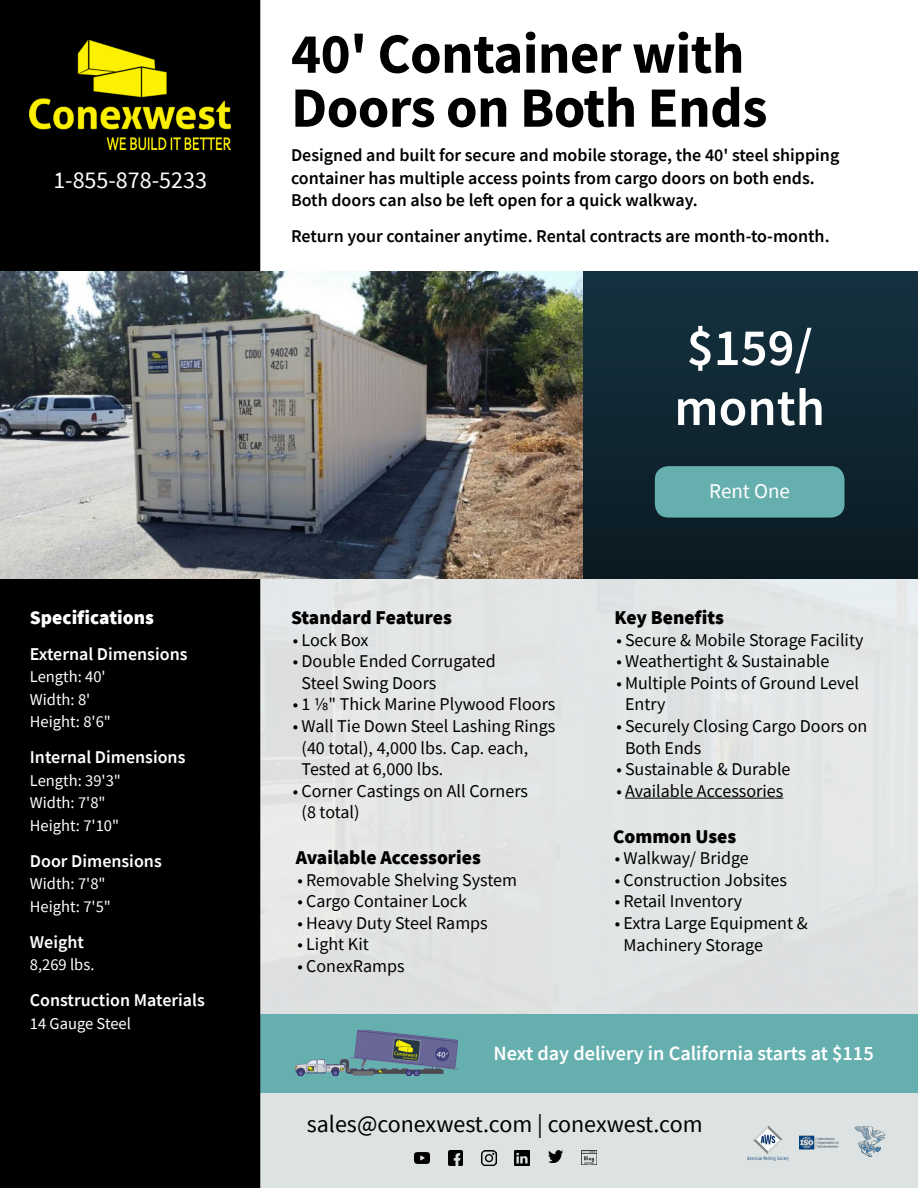
<style>
.page{position:relative;width:918px;height:1188px;background:#fff}
.page>*{position:absolute;margin:0;border:0;box-sizing:border-box;transform-origin:0 0}
.t1{font:700 57px/54px "Source Sans Pro";letter-spacing:-.01em;color:#000}
.t2{font:600 52.5px/60px "Source Sans Pro";color:#fff}
.t3{font:24px "Source Sans Pro";color:#000}
.t4{font:24px "Source Sans Pro";color:#fff}
.t5{font:21px "Source Sans Pro";color:#fff}
.t6{font:600 20.25px "Source Sans Pro";color:#fff}
.t7{font:900 19.5px "Source Sans Pro";color:#000}
.t8{font:900 19.5px "Source Sans Pro";color:#fff}
.t9{font:18px/21.6px "Source Sans Pro";color:#000}
.t10{font:600 18px/22.5px "Source Sans Pro";color:#000}
.t11{font:600 18px "Source Sans Pro";color:#fff}
.t12{font:16.5px/22.5px "Source Sans Pro";color:#fff}
</style>
<div class="page">
<div style="left:260px;top:1092px;width:658px;height:96px;background:#dce3e2"></div>
<div style="left:260px;top:1013px;width:658px;height:79px;background:#66afaf"></div>
<div style="left:260px;top:578px;width:658px;height:435px;background:#e2e5e5"></div>
<div style="left:1px;top:1px;width:259px;height:1186px;background:#000"></div>
<div style="left:0;top:0;width:260px;height:1188px;border:2px solid #000"></div>
<hr style="left:625px;top:798px;width:158px;height:1px;background:#000">
<div style="left:582px;top:272px;width:336px;height:306px;background:linear-gradient(to bottom,#153241,#0a1a21)"></div>
<div style="left:655px;top:466px;width:190px;height:52px;background:#66afaf;border-radius:13px"></div>
<img style="left:0;top:272px;width:582px;height:306px">
<img style="left:297px;top:1031px;width:160px;height:44px">
<img style="left:415px;top:1153px;width:14px;height:10px">
<img style="left:448px;top:1151px;width:15px;height:14px">
<img style="left:482px;top:1151px;width:14px;height:14px">
<img style="left:515px;top:1151px;width:14px;height:14px">
<img style="left:548px;top:1151px;width:15px;height:12px">
<img style="left:582px;top:1151px;width:14px;height:13px">
<img style="left:854px;top:1126px;width:32px;height:31px">
<img style="left:799px;top:1135px;width:40px;height:15px">
<img style="left:748px;top:1126px;width:40px;height:35px">
<img style="left:30px;top:41px;width:200px;height:108px">
<h3 class="t4" style="left:53px;top:165px;width:155px">1-855-878-5233</h3>
<p class="t8" style="left:30px;top:604px;width:125px">Specifications</p>
<p class="t11" style="left:30px;top:642px;width:159px">External Dimensions</p>
<p class="t12" style="left:30px;top:666px;width:83px">Length: 40'<br>Width: 8'<br>Height: 8'6"</p>
<p class="t11" style="left:30px;top:746px;width:157px">Internal Dimensions</p>
<p class="t12" style="left:30px;top:769px;width:93px">Length: 39'3"<br>Width: 7'8"<br>Height: 7'10"</p>
<p class="t11" style="left:30px;top:849px;width:133px">Door Dimensions</p>
<p class="t12" style="left:30px;top:873px;width:83px">Width: 7'8"<br>Height: 7'5"</p>
<p class="t11" style="left:30px;top:930px;width:56px">Weight</p>
<p class="t12" style="left:30px;top:954px;width:66px">8,269 lbs.</p>
<p class="t11" style="left:30px;top:989px;width:176px">Construction Materials</p>
<p class="t12" style="left:30px;top:1012px;width:103px">14 Gauge Steel</p>
<h1 class="t1" style="left:291px;top:26px;width:478px">40' Container with<br>Doors on Both Ends</h1>
<p class="t10" style="left:291px;top:144px;width:550px">Designed and built for secure and mobile storage, the 40' steel shipping container has multiple access points from cargo doors on both ends.<br>Both doors can also be left open for a quick walkway.</p>
<p class="t10" style="left:291px;top:225px;width:540px">Return your container anytime. Rental contracts are month-to-month.</p>
<h2 class="t2" style="left:674px;top:317px;width:152px">$159/ month</h2>
<p class="t7" style="left:291px;top:604px;width:162px">Standard Features</p>
<p class="t9" style="left:293px;top:629px;width:77px">• Lock Box</p>
<p class="t9" style="left:302px;top:650px;width:196px;text-indent:-9px">• Double Ended Corrugated<br>Steel Swing Doors</p>
<p class="t9" style="left:293px;top:694px;width:264px">• 1 ⅛" Thick Marine Plywood Floors</p>
<p class="t9" style="left:302px;top:715px;width:255px;text-indent:-9px">• Wall Tie Down Steel Lashing Rings (40 total), 4,000 lbs. Cap. each,<br>Tested at 6,000 lbs.</p>
<p class="t9" style="left:302px;top:780px;width:228px;text-indent:-9px">• Corner Castings on All Corners (8 total)</p>
<p class="t7" style="left:296px;top:844px;width:187px">Available Accessories</p>
<p class="t9" style="left:298px;top:869px;width:221px">• Removable Shelving System</p>
<p class="t9" style="left:298px;top:890px;width:171px">• Cargo Container Lock</p>
<p class="t9" style="left:298px;top:912px;width:192px">• Heavy Duty Steel Ramps</p>
<p class="t9" style="left:298px;top:933px;width:73px">• Light Kit</p>
<p class="t9" style="left:298px;top:955px;width:109px">• ConexRamps</p>
<p class="t5" style="left:709px;top:478px;width:82px">Rent One</p>
<p class="t7" style="left:615px;top:604px;width:111px">Key Benefits</p>
<p class="t9" style="left:616px;top:629px;width:249px">• Secure &amp; Mobile Storage Facility</p>
<p class="t9" style="left:616px;top:650px;width:215px">• Weathertight &amp; Sustainable</p>
<p class="t9" style="left:625px;top:672px;width:236px;text-indent:-9px">• Multiple Points of Ground Level<br>Entry</p>
<p class="t9" style="left:625px;top:715px;width:244px;text-indent:-9px">• Securely Closing Cargo Doors on<br>Both Ends</p>
<p class="t9" style="left:616px;top:758px;width:176px">• Sustainable &amp; Durable</p>
<p class="t9" style="left:616px;top:780px;width:168px">• Available Accessories</p>
<p class="t7" style="left:613px;top:823px;width:125px">Common Uses</p>
<p class="t9" style="left:615px;top:847px;width:135px">• Walkway/ Bridge</p>
<p class="t9" style="left:615px;top:869px;width:174px">• Construction Jobsites</p>
<p class="t9" style="left:615px;top:891px;width:129px">• Retail Inventory</p>
<p class="t9" style="left:624px;top:912px;width:186px;text-indent:-9px">• Extra Large Equipment &amp;<br>Machinery Storage</p>
<p class="t6" style="left:494px;top:1040px;width:382px">Next day delivery in California starts at $115</p>
<h3 class="t3" style="left:307px;top:1109px;width:397px">sales@conexwest.com | conexwest.com</h3>
</div>
